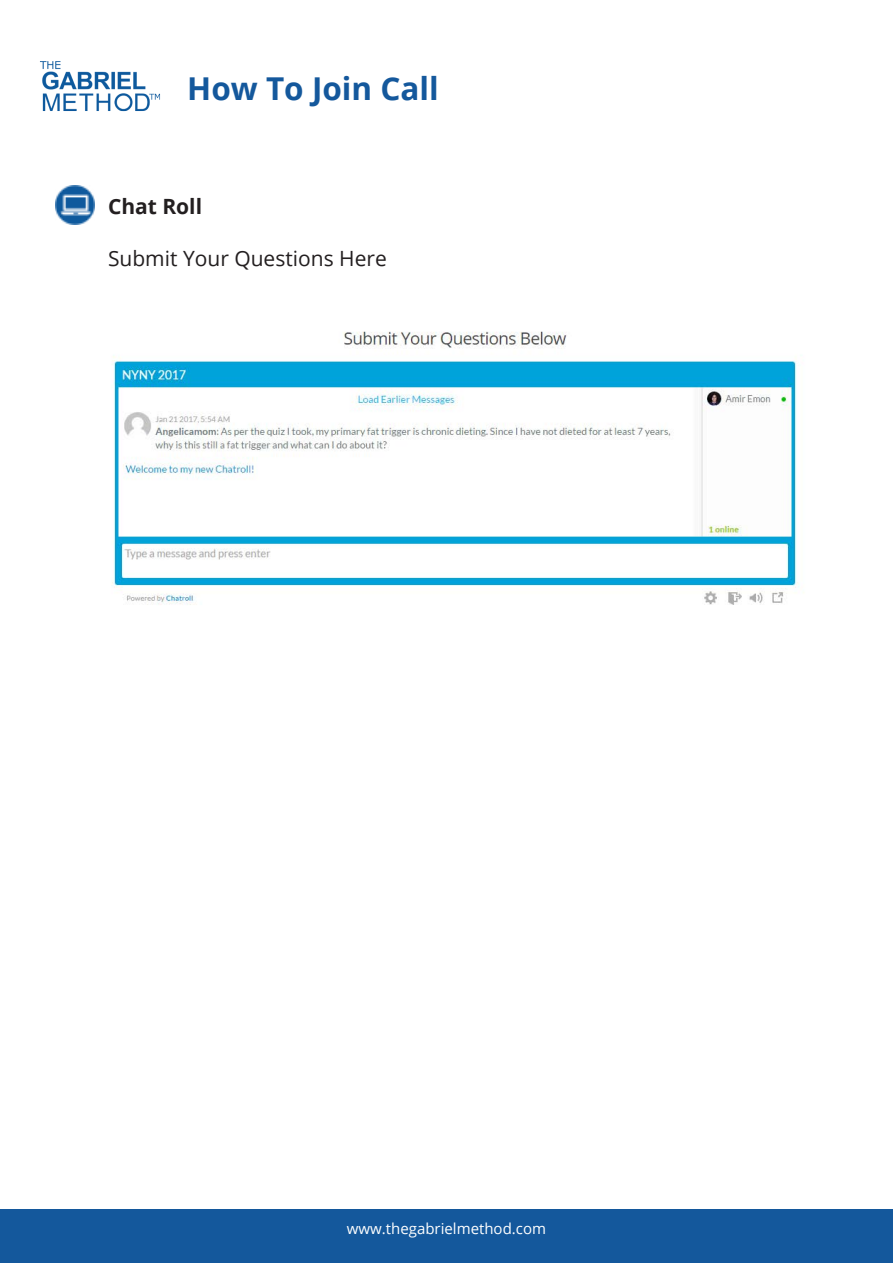
<style>
.page{position:relative;width:893px;height:1263px;background:#fff}
.page>*{position:absolute;margin:0;border:0;box-sizing:border-box;transform-origin:0 0}
.t1{font:700 31.5px "Open Sans";color:#14589c}
.t2{font:21px "Open Sans";color:#231f20}
.t3{font:700 21px "Open Sans";color:#231f20}
.t4{font:15px "Open Sans";color:#fff}
</style>
<div class="page">
<img style="left:40px;top:61px;width:120px;height:51px">
<div style="left:0;top:1209px;width:893px;height:54px;background:#14589c"></div>
<img style="left:56px;top:186px;width:39px;height:39px">
<img style="left:112px;top:331px;width:692px;height:274px">
<p class="t1" style="left:187px;top:66px;width:253px">How To Join Call</p>
<p class="t3" style="left:108px;top:192px;width:96px">Chat Roll</p>
<p class="t2" style="left:108px;top:244px;width:280px">Submit Your Questions Here</p>
<p class="t4" style="left:347px;top:1218px;width:201px">www.thegabrielmethod.com</p>
</div>
